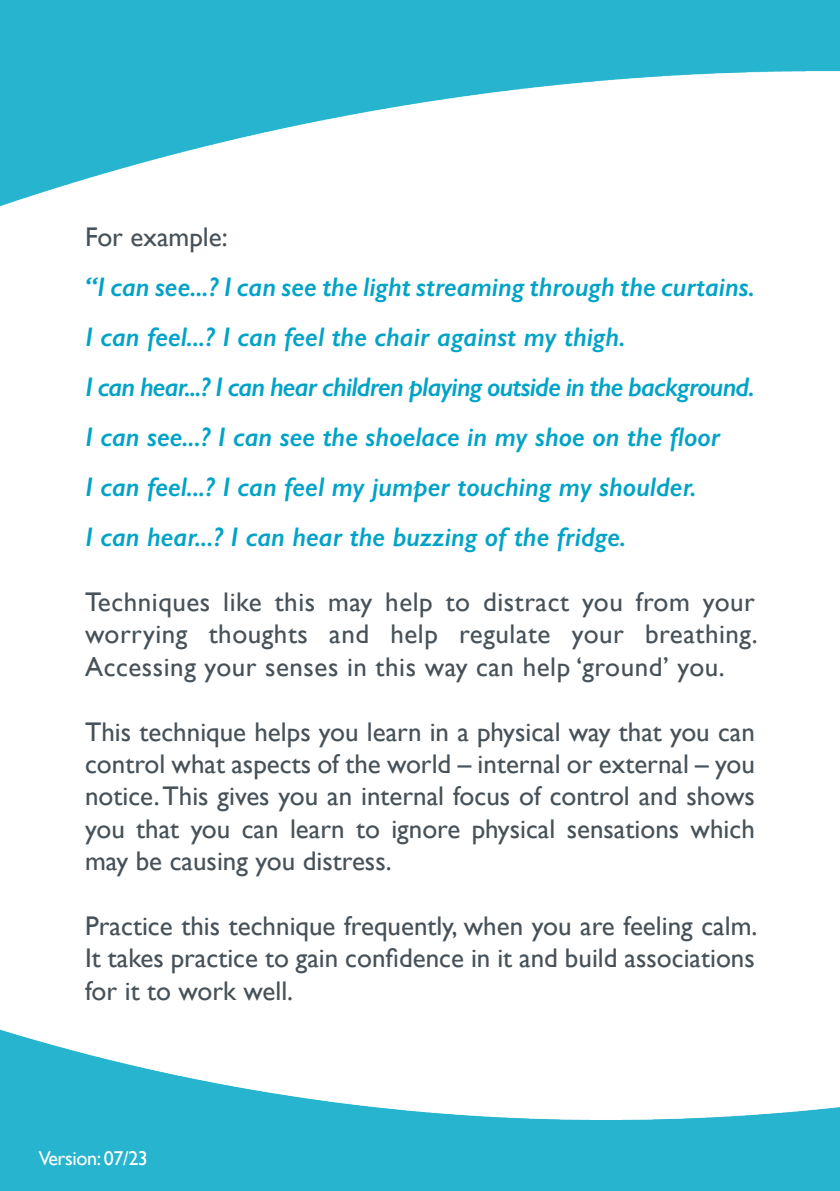
<style>
.page{position:relative;width:840px;height:1191px;background:#fff}
.page>*{position:absolute;margin:0;border:0;box-sizing:border-box;transform-origin:0 0}
.t1{font:27px/32.4px "Gill Sans";color:#465159;text-align:justify}
.t2{font:italic 600 27px/50px "Gill Sans";color:#00a3c7}
.t3{font:20px "Gill Sans";letter-spacing:-.02em;color:#fff}
</style>
<div class="page">
<img style="left:0;top:1029px;width:839px;height:162px">
<img style="left:0;top:0;width:839px;height:207px">
<p class="t1" style="left:85px;top:220px;width:144px">For example:</p>
<p class="t2" style="left:85px;top:262px;width:670px">“I can see...? I can see the light streaming through the curtains.<br>I can feel...? I can feel the chair against my thigh.<br>I can hear...? I can hear children playing outside in the background.<br>I can see...? I can see the shoelace in my shoe on the floor<br>I can feel...? I can feel my jumper touching my shoulder.<br>I can hear...? I can hear the buzzing of the fridge.</p>
<p class="t1" style="left:85px;top:585px;width:673px">Techniques like this may help to distract you from your worrying thoughts and help regulate your breathing.<br>Accessing your senses in this way can help ‘ground’ you.</p>
<p class="t1" style="left:85px;top:715px;width:671px">This technique helps you learn in a physical way that you can control what aspects of the world – internal or external – you notice. This gives you an internal focus of control and shows you that you can learn to ignore physical sensations which may be causing you distress.</p>
<p class="t1" style="left:85px;top:909px;width:673px">Practice this technique frequently, when you are feeling calm.<br>It takes practice to gain confidence in it and build associations for it to work well.</p>
<p class="t3" style="left:39px;top:1146px;width:111px">Version: 07/23</p>
</div>
